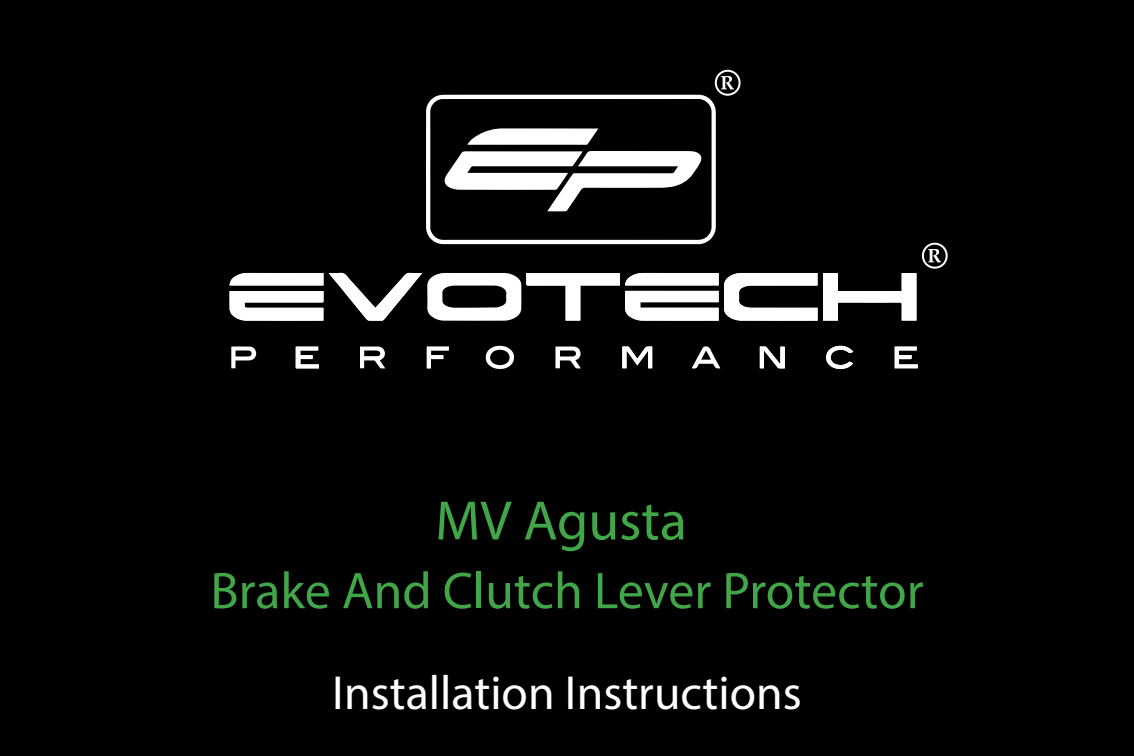
<style>
.page{position:relative;width:1134px;height:756px;background:#000}
.page>*{position:absolute;margin:0;border:0;box-sizing:border-box;transform-origin:0 0}
.t1{font:56px "Myriad Pro";color:#41a648}
.t2{font:52px "Myriad Pro";color:#41a648}
.t3{font:48px "Myriad Pro";color:#fff}
</style>
<div class="page">
<svg style="left:823px;top:273px;width:93px;height:48px"></svg>
<svg style="left:229px;top:273px;width:588px;height:48px"></svg>
<svg style="left:622px;top:346px;width:30px;height:22px"></svg>
<svg style="left:555px;top:346px;width:26px;height:22px"></svg>
<svg style="left:360px;top:346px;width:25px;height:22px"></svg>
<svg style="left:296px;top:347px;width:23px;height:21px"></svg>
<svg style="left:760px;top:346px;width:25px;height:22px"></svg>
<svg style="left:895px;top:347px;width:23px;height:21px"></svg>
<svg style="left:485px;top:346px;width:30px;height:23px"></svg>
<svg style="left:231px;top:346px;width:26px;height:22px"></svg>
<svg style="left:692px;top:346px;width:28px;height:23px"></svg>
<svg style="left:826px;top:345px;width:27px;height:24px"></svg>
<svg style="left:427px;top:347px;width:22px;height:21px"></svg>
<svg style="left:426px;top:95px;width:290px;height:149px"></svg>
<svg style="left:443px;top:151px;width:260px;height:60px"></svg>
<svg style="left:467px;top:128px;width:131px;height:17px;background:#d7d7d7"></svg>
<div style="left:715px;top:70px;width:26px;height:26px;border:2px solid #fff;border-radius:50%"></div>
<svg style="left:721px;top:76px;width:13px;height:13px"></svg>
<div style="left:922px;top:243px;width:26px;height:26px;border:2px solid #fff;border-radius:50%"></div>
<svg style="left:928px;top:249px;width:13px;height:13px"></svg>
<p class="t1" style="left:435px;top:486px;width:253px">MV Agusta</p>
<p class="t2" style="left:210px;top:559px;width:715px">Brake And Clutch Lever Protector</p>
<p class="t3" style="left:332px;top:663px;width:471px">Installation Instructions</p>
</div>
